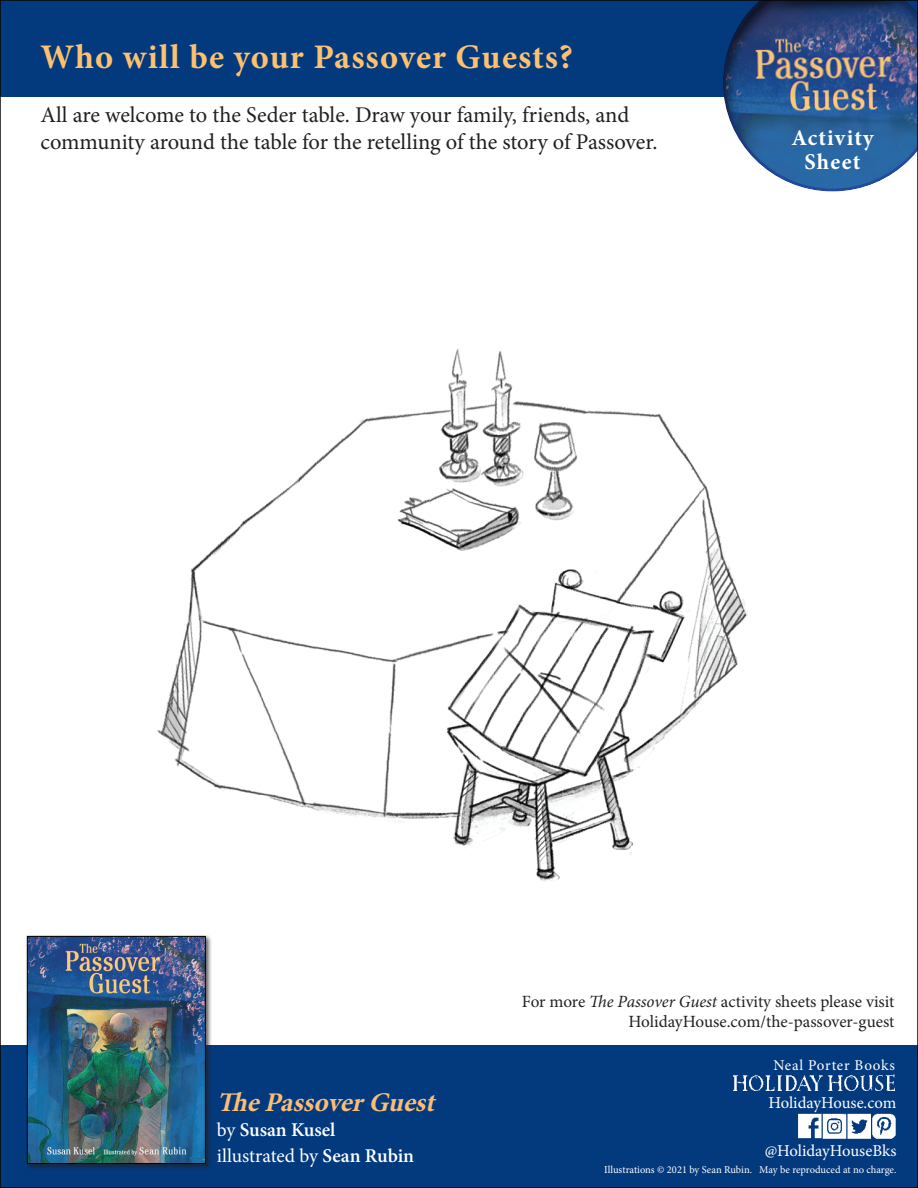
<style>
.page{position:relative;width:918px;height:1188px;background:#fff}
.page>*{position:absolute;margin:0;border:0;box-sizing:border-box;transform-origin:0 0}
.t1{font:700 34.5px "Minion Pro";letter-spacing:.03em;color:#fdc16f}
.t2{font:italic 700 27px "Minion Pro";color:#fcbd75}
.t3{font:22.5px/27px "Minion Pro";letter-spacing:-.005em;color:#231f20}
.t4{font:700 22.5px/24.3px "Minion Pro";letter-spacing:.05em;color:#fff;text-align:center}
.t5{font:600 19.5px/25.5px "Minion Pro";color:#fff}
.t6{font:17.1px/20.5px "Minion Pro";color:#231f20;text-align:right}
.t7{font:16.65px "Minion Pro";letter-spacing:-.005em;color:#fff}
.t8{font:15px "Minion Pro";letter-spacing:.05em;color:#fff}
.t9{font:10.5px "Minion Pro";letter-spacing:-.005em;color:#fff}
.s1{font-style:italic}
.s2{font-weight:400}
</style>
<div class="page">
<div style="left:0;top:1046px;width:918px;height:142px;background:#033a7e"></div>
<div style="left:0;top:0;width:918px;height:97px;background:#033a7e"></div>
<div style="left:721px;top:0;width:197px;height:194px;background:#231f20;opacity:.75"></div>
<img style="left:733px;top:1075px;width:162px;height:15px">
<img style="left:798px;top:1113px;width:98px;height:26px">
<div style="left:25px;top:934px;width:188px;height:237px;background:#231f20;opacity:.75"></div>
<img style="left:29px;top:938px;width:175px;height:224px">
<div style="left:27px;top:936px;width:179px;height:228px;border:1px solid #040503"></div>
<img style="left:157px;top:349px;width:591px;height:533px">
<h1 class="t1" style="left:40px;top:32px;width:534px">Who will be your Passover Guests?</h1>
<p class="t3" style="left:40px;top:101px;width:618px">All are welcome to the Seder table. Draw your family, friends, and community around the table for the retelling of the story of Passover.</p>
<p class="t4" style="left:791px;top:125px;width:84px">Activity<br>Sheet</p>
<p class="t6" style="left:522px;top:991px;width:374px">For more <span class="s1">The Passover Guest</span> activity sheets please visit<br>HolidayHouse.com/the-passover-guest</p>
<p class="t2" style="left:217px;top:1083px;width:228px">ThePassoverGuest</p>
<p class="t5" style="left:217px;top:1117px;width:199px"><span class="s2">by</span> Susan Kusel <span class="s2">illustrated by</span> Sean Rubin</p>
<p class="t8" style="left:773px;top:1055px;width:123px">Neal Porter Books</p>
<p class="t7" style="left:768px;top:1091px;width:129px">HolidayHouse.com</p>
<p class="t7" style="left:765px;top:1139px;width:133px">@HolidayHouseBks</p>
<p class="t9" style="left:604px;top:1163px;width:294px">Illustrations © 2021 by Sean Rubin. May be reproduced at no charge.</p>
</div>
